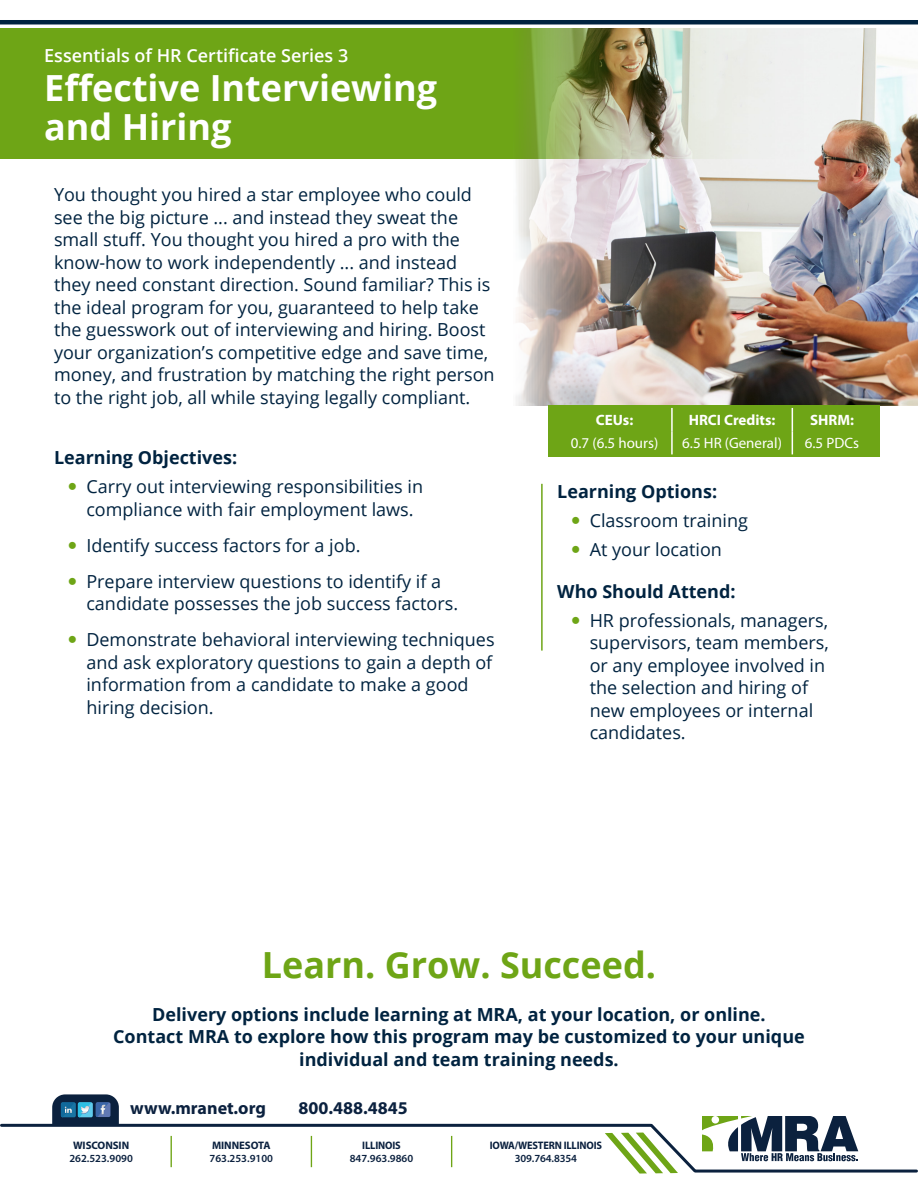
<style>
.page{position:relative;width:918px;height:1188px;background:#fff}
.page>*{position:absolute;margin:0;border:0;box-sizing:border-box;transform-origin:0 0}
.t1{font:700 36px/39px "Open Sans";color:#fff}
.Body_Copy{font:700 36px "Open Sans";color:#6ea516}
.Body_Copy-2{font:18px/22.5px "Open Sans";color:#002340}
.Body_Copy-3{font:700 18px/22.5px "Open Sans";color:#002340;text-align:center}
.t2{font:600 18px "Open Sans";color:#fff}
.t3{font:700 18px "Myriad Pro";color:#0b213f}
.fee_time_dates_ceus{font:15px "Myriad Pro";color:#fff}
.fee_time_dates_ceus-2{font:700 15px "Myriad Pro";color:#fff}
.t4{font:600 10.95px "Myriad Pro";color:#0b213f}
.t5{font:700 10.95px "Myriad Pro";letter-spacing:-.015em;color:#0b213f;scale:.95 1}
.t6{font:700 10.95px "Myriad Pro";letter-spacing:-.015em;color:#0b213f}
</style>
<div class="page">
<div style="left:0;top:29px;width:918px;height:130px;background:#6ea516"></div>
<hr style="left:451px;top:1136px;width:1px;height:31px;background:#6ea516">
<hr style="left:311px;top:1136px;width:1px;height:31px;background:#6ea516">
<hr style="left:171px;top:1136px;width:1px;height:31px;background:#6ea516">
<hr style="left:695px;top:1170px;width:222px;height:3px;background:#0b213e">
<svg style="left:604px;top:1116px;width:254px;height:58px"></svg>
<hr style="left:2px;top:1124px;width:649px;height:3px;background:#0b213e">
<svg style="left:52px;top:1094px;width:67px;height:30px;background:#2e5373"></svg>
<hr style="left:0;top:20px;width:918px;height:4px;background:#002340">
<img style="left:516px;top:29px;width:402px;height:377px">
<hr style="left:541px;top:484px;width:2px;height:167px;background:#6ea516">
<div style="left:549px;top:406px;width:331px;height:51px;background:#6ea516"></div>
<hr style="left:671px;top:408px;width:2px;height:23px;background:#fff">
<hr style="left:671px;top:431px;width:2px;height:23px;background:#fff">
<svg style="left:792px;top:408px;width:1px;height:46px"></svg>
<p class="t2" style="left:44px;top:43px;width:306px">Essentials of HR Certificate Series 3</p>
<h1 class="t1" style="left:44px;top:67px;width:394px">Effective Interviewing and Hiring</h1>
<p class="Body_Copy-2" style="left:54px;top:183px;width:442px">You thought you hired a star employee who could see the big picture ... and instead they sweat the small stuff. You thought you hired a pro with the know-how to work independently ... and instead they need constant direction. Sound familiar? This is the ideal program for you, guaranteed to help take the guesswork out of interviewing and hiring. Boost your organization’s competitive edge and save time, money, and frustration by matching the right person to the right job, all while staying legally compliant.</p>
<p class="Body_Copy-3" style="left:54px;top:446px;width:185px">Learning Objectives:</p>
<p class="Body_Copy-2" style="left:86px;top:475px;width:338px">Carry out interviewing responsibilities in compliance with fair employment laws.</p>
<p class="Body_Copy-2" style="left:86px;top:533px;width:276px">Identify success factors for a job.</p>
<p class="Body_Copy-2" style="left:86px;top:569px;width:373px">Prepare interview questions to identify if a candidate possesses the job success factors.</p>
<p class="Body_Copy-2" style="left:86px;top:628px;width:410px">Demonstrate behavioral interviewing techniques and ask exploratory questions to gain a depth of information from a candidate to make a good hiring decision.</p>
<p class="fee_time_dates_ceus-2" style="left:596px;top:412px;width:39px">CEUs:</p>
<p class="fee_time_dates_ceus-2" style="left:689px;top:412px;width:88px">HRCI Credits:</p>
<p class="fee_time_dates_ceus-2" style="left:810px;top:412px;width:45px">SHRM:</p>
<p class="fee_time_dates_ceus" style="left:571px;top:434px;width:89px">0.7 (6.5 hours)</p>
<p class="fee_time_dates_ceus" style="left:682px;top:434px;width:101px">6.5 HR (General)</p>
<p class="fee_time_dates_ceus" style="left:805px;top:434px;width:56px">6.5 PDCs</p>
<p class="Body_Copy-3" style="left:557px;top:480px;width:161px">Learning Options:</p>
<p class="Body_Copy-2" style="left:590px;top:509px;width:160px">Classroom training</p>
<p class="Body_Copy-2" style="left:590px;top:538px;width:134px">At your location</p>
<p class="Body_Copy-3" style="left:557px;top:579px;width:180px">Who Should Attend:</p>
<p class="Body_Copy-2" style="left:590px;top:609px;width:241px">HR professionals, managers, supervisors, team members, or any employee involved in the selection and hiring of new employees or internal candidates.</p>
<p class="Body_Copy" style="left:262px;top:940px;width:396px">Learn. Grow. Succeed.</p>
<p class="Body_Copy-3" style="left:113px;top:1002px;width:693px">Delivery options include learning at MRA, at your location, or online.<br>Contact MRA to explore how this program may be customized to your unique individual and team training needs.</p>
<p class="t3" style="left:130px;top:1098px;width:137px">www.mranet.org</p>
<p class="t3" style="left:299px;top:1098px;width:111px">800.488.4845</p>
<p class="t6" style="left:73px;top:1139px;width:58px">WISCONSIN</p>
<p class="t4" style="left:69px;top:1152px;width:65px">262.523.9090</p>
<p class="t6" style="left:212px;top:1139px;width:60px">MINNESOTA</p>
<p class="t4" style="left:210px;top:1152px;width:65px">763.253.9100</p>
<p class="t5" style="left:362px;top:1139px;width:42px">ILLINOIS</p>
<p class="t4" style="left:350px;top:1152px;width:65px">847.963.9860</p>
<p class="t5" style="left:490px;top:1139px;width:120px">IOWA/WESTERN ILLINOIS</p>
<p class="t4" style="left:515px;top:1152px;width:64px">309.764.8354</p>
</div>
